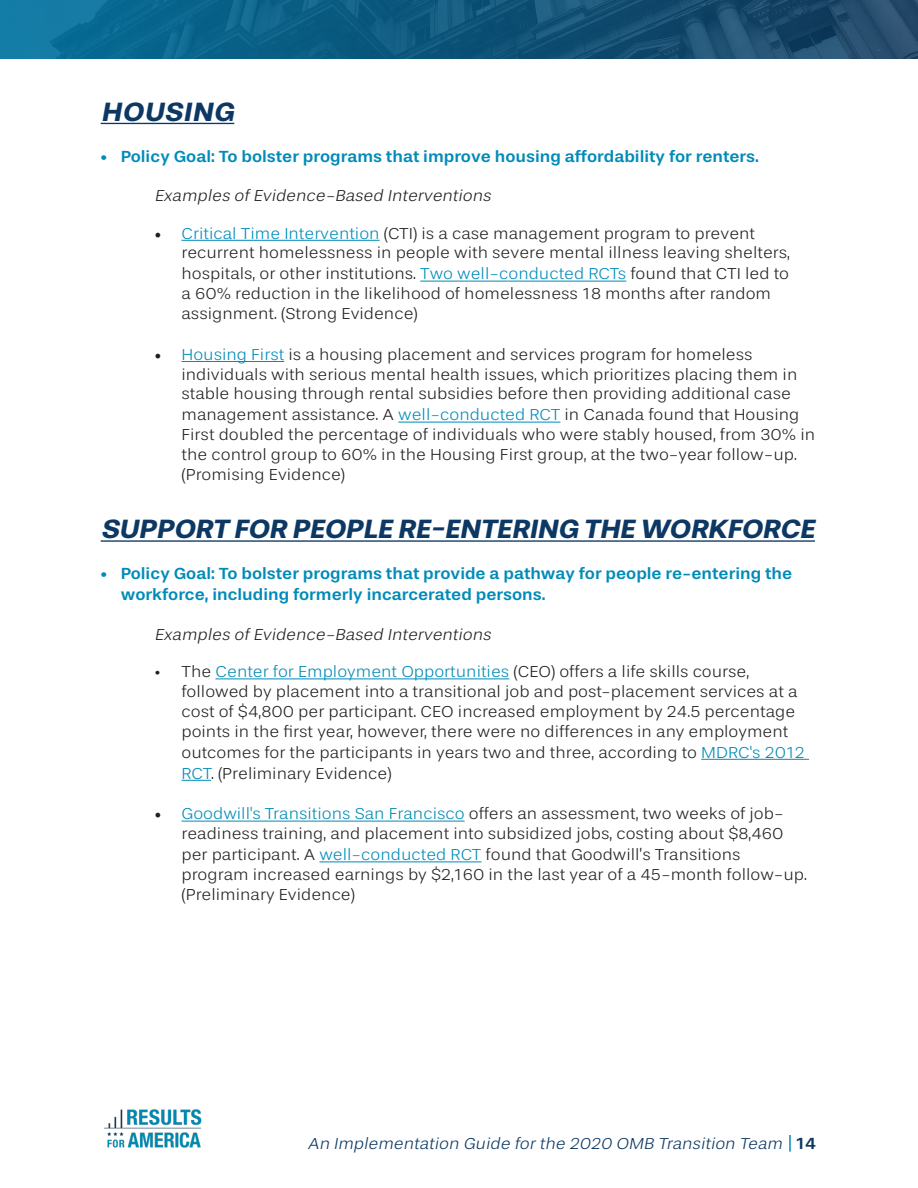
<style>
.page{position:relative;width:918px;height:1188px;background:#fff}
.page>*{position:absolute;margin:0;border:0;box-sizing:border-box;transform-origin:0 0}
.t1{font:italic 700 27px "Stevie Sans";color:#0c3863;scale:1.05 1}
.t2{font:300 16.5px/20.1px "Stevie Sans";color:#231f20;scale:1.05 1}
.t3{font:500 16.5px/21px "Stevie Sans";color:#008bb9;scale:1.05 1}
.t4{font:italic 300 16.5px "Stevie Sans";color:#231f20;scale:1.05 1}
.t5{font:italic 300 16.5px "Stevie Sans";color:#0c3863;scale:1.05 1}
.t6{font:500 16.5px "Stevie Sans";color:#0c3863;scale:1.05 1}
.s1{font-family:"Minion Pro";font-weight:400;font-size:18px}
.s2{color:#008bb9}
</style>
<div class="page">
<svg style="left:0;top:0;width:918px;height:59px;background:#13597e"></svg>
<hr style="left:101px;top:123px;width:133px;height:1px;background:#0c3863">
<hr style="left:182px;top:240px;width:198px;height:1px;background:#008bb9">
<hr style="left:420px;top:281px;width:206px;height:1px;background:#008bb9">
<hr style="left:182px;top:361px;width:102px;height:1px;background:#008bb9">
<hr style="left:398px;top:422px;width:162px;height:1px;background:#008bb9">
<hr style="left:101px;top:540px;width:714px;height:2px;background:#0c3863">
<hr style="left:215px;top:678px;width:294px;height:1px;background:#008bb9">
<hr style="left:701px;top:759px;width:108px;height:1px;background:#008bb9">
<svg style="left:182px;top:780px;width:29px;height:1px"></svg>
<hr style="left:182px;top:821px;width:283px;height:1px;background:#008bb9">
<hr style="left:319px;top:861px;width:162px;height:1px;background:#008bb9">
<svg style="left:789px;top:1135px;width:2px;height:17px"></svg>
<img style="left:104px;top:1109px;width:98px;height:39px">
<p class="t1" style="left:101px;top:97px;width:134px">HOUSING</p>
<p class="t3" style="left:100px;top:146px;width:629px">• Policy Goal: To bolster programs that improve housing affordability for renters.</p>
<p class="t4" style="left:154px;top:187px;width:325px">Examples ofEvidence-Based Interventions</p>
<p class="t2" style="left:182px;top:224px;width:581px;text-indent:-27px"><span class="s1">•</span> <span class="s2">Critical Time Intervention</span> (CTI) is a case management program to prevent recurrent homelessness in people with severe mental illness leaving shelters, hospitals, or other institutions. <span class="s2">Two well-conducted RCTs</span> found that CTI led to a 60% reduction in the likelihood of homelessness 18 months after random assignment. (Strong Evidence)</p>
<p class="t2" style="left:182px;top:345px;width:605px;text-indent:-27px"><span class="s1">•</span> <span class="s2">Housing First</span> is a housing placement and services program for homeless individuals with serious mental health issues, which prioritizes placing them in stable housing through rental subsidies before then providing additional case management assistance. A <span class="s2">well-conducted RCT</span> in Canada found that Housing First doubled the percentage of individuals who were stably housed, from 30% in the control group to 60% in the Housing First group, at the two-year follow-up. (Promising Evidence)</p>
<p class="t1" style="left:101px;top:515px;width:687px">SUPPORT FOR PEOPLE RE-ENTERING THE WORKFORCE</p>
<p class="t3" style="left:121px;top:564px;width:641px;text-indent:-20px">• Policy Goal: To bolster programs that provide a pathway for people re-entering the workforce, including formerly incarcerated persons.</p>
<p class="t4" style="left:154px;top:626px;width:325px">Examples ofEvidence-Based Interventions</p>
<p class="t2" style="left:182px;top:662px;width:595px;text-indent:-27px">• The <span class="s2">Center for Employment Opportunities</span> (CEO) offers a life skills course, followed by placement into a transitional job and post-placement services at a cost of $4,800 per participant. CEO increased employment by 24.5 percentage points in the first year, however, there were no differences in any employment outcomes for the participants in years two and three, according to <span class="s2">MDRC's 2012<br>RCT</span>. (Preliminary Evidence)</p>
<p class="t2" style="left:182px;top:804px;width:597px;text-indent:-27px"><span class="s1">•</span> <span class="s2">Goodwill's Transitions San Francisco</span> offers an assessment, two weeks of job&shy;readiness training, and placement into subsidized jobs, costing about $8,460 per participant. A <span class="s2">well-conducted RCT</span> found that Goodwill’s Transitions program increased earnings by $2,160 in the last year of a 45-month follow-up. (Preliminary Evidence)</p>
<p class="t5" style="left:308px;top:1135px;width:457px">An Implementation Guide for the 2020 OMB Transition Team</p>
<p class="t6" style="left:796px;top:1135px;width:21px">14</p>
</div>
